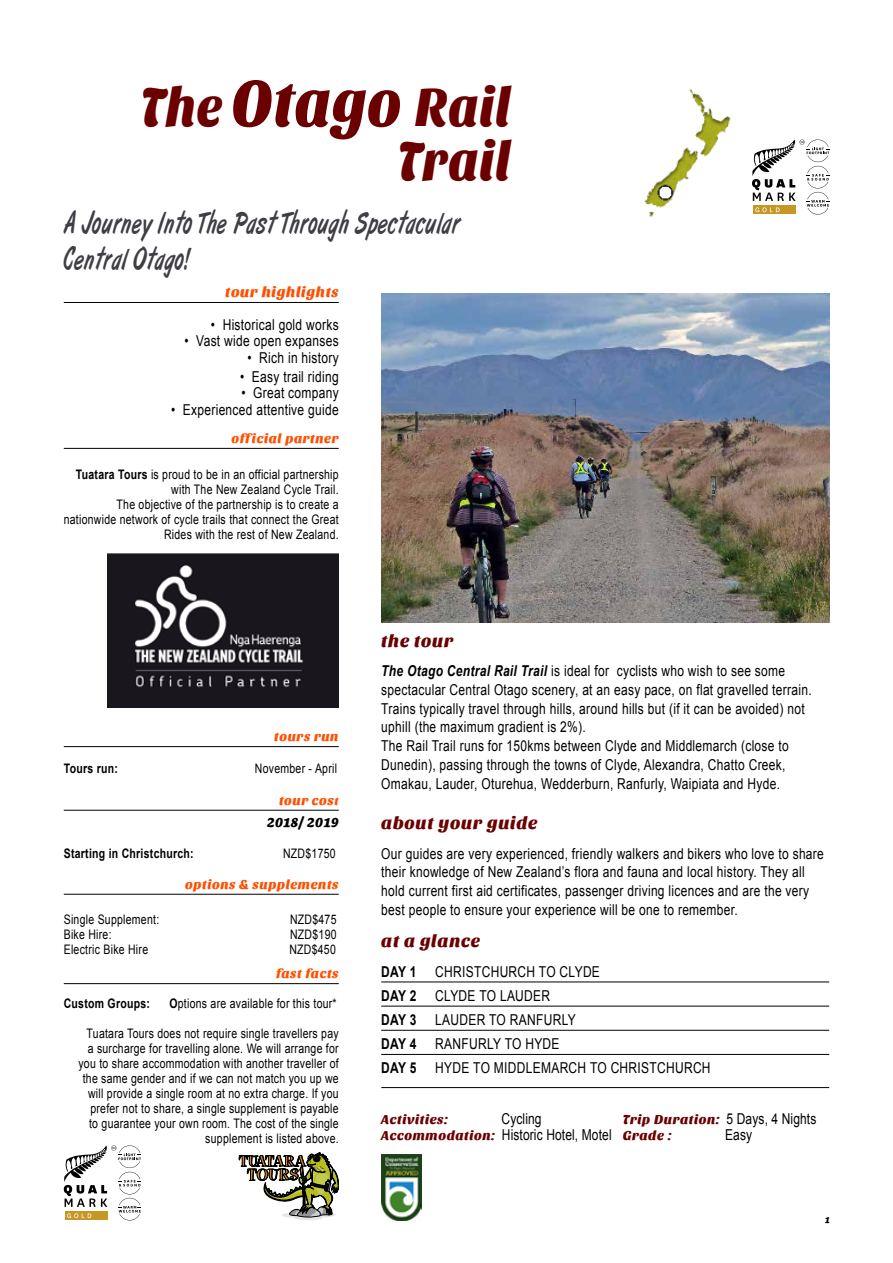
<style>
.page{position:relative;width:893px;height:1263px;background:#fff}
.page>*{position:absolute;margin:0;border:0;box-sizing:border-box;transform-origin:0 0}
.t1{font:56.25px/54px "Sansita One";color:#6b0000;text-align:right;scale:.88 1}
.t2{font:31.5px/36px "Art Brush";letter-spacing:.05em;color:#403d45;scale:.67 1}
.t3{font:18px "Sansita One";letter-spacing:.025em;color:#6b0000}
.t4{font:15px/18.8px "Arial";letter-spacing:.025em;color:#000;scale:.8 1}
.t5{font:700 15px "Arial";letter-spacing:-.02em;color:#000;scale:.8 1}
.t6{font:15px "Sansita One";letter-spacing:.025em;color:#ff4f00}
.t7{font:13.5px "Sansita One";letter-spacing:.025em;color:#ff4f00}
.t8{font:13.5px/16.2px "Sansita One";letter-spacing:.025em;color:#6b0000}
.t9{font:13.5px/21.6px "Sansita One";letter-spacing:.025em;color:#000;text-align:right}
.t10{font:13.2px/15px "Arial";letter-spacing:.025em;color:#000;text-align:right;scale:.8 1}
.t11{font:700 13.2px "Arial";letter-spacing:.025em;color:#000;scale:.8 1}
.t12{font:9px "Sansita One";color:#000}
.s1{font-size:67.5px}
.s2{font-weight:700}
.s3{color:#ff4f00}
.s4{font-size:12px;color:#ff4f00}
.s5{font-weight:700;font-style:italic}
.s6{font-family:"Sansita One";font-size:13.5px;color:#6b0000}
.s7{font-family:"Arial";font-size:15px;color:#000}
</style>
<div class="page">
<svg style="left:239px;top:1152px;width:100px;height:68px"></svg>
<img style="left:381px;top:1155px;width:41px;height:65px">
<svg style="left:64px;top:1145px;width:77px;height:75px"></svg>
<hr style="left:381px;top:982px;width:448px;height:1px;background:#000">
<hr style="left:381px;top:1006px;width:448px;height:1px;background:#000">
<hr style="left:381px;top:1030px;width:448px;height:1px;background:#000">
<hr style="left:381px;top:1054px;width:448px;height:1px;background:#000">
<hr style="left:381px;top:1087px;width:448px;height:1px;background:#000">
<hr style="left:64px;top:448px;width:275px;height:1px;background:#000">
<img style="left:108px;top:554px;width:231px;height:154px">
<hr style="left:64px;top:746px;width:275px;height:1px;background:#000">
<hr style="left:64px;top:810px;width:275px;height:1px;background:#000">
<hr style="left:64px;top:894px;width:275px;height:1px;background:#000">
<hr style="left:64px;top:983px;width:275px;height:1px;background:#000">
<img style="left:381px;top:293px;width:448px;height:330px">
<hr style="left:64px;top:302px;width:275px;height:1px;background:#000">
<img style="left:644px;top:89px;width:87px;height:128px">
<svg style="left:752px;top:140px;width:77px;height:75px"></svg>
<h1 class="t1" style="left:140px;top:81px;width:424px">The <span class="s1">Otago</span> Rail<br>Trail</h1>
<h2 class="t2" style="left:64px;top:206px;width:592px">A Journey Into The Past Through Spectacular<br>Central Otago!</h2>
<p class="t6" style="left:225px;top:284px;width:115px">tour highlights</p>
<p class="t4" style="left:211px;top:315px;width:161px">• Historical gold works</p>
<p class="t4" style="left:185px;top:332px;width:194px">• Vast wide open expanses</p>
<p class="t4" style="left:247px;top:348px;width:116px">• Rich in history</p>
<p class="t4" style="left:240px;top:367px;width:125px">• Easy trail riding</p>
<p class="t4" style="left:241px;top:384px;width:123px">• Great company</p>
<p class="t4" style="left:171px;top:400px;width:211px">• Experienced attentive guide</p>
<p class="t7" style="left:232px;top:431px;width:109px">official partner</p>
<p class="t10" style="left:64px;top:467px;width:345px"><span class="s2">Tuatara Tours</span> is proud to be in an official partnership with The New Zealand Cycle Trail.<br>The objective of the partnership is to create a nationwide network of cycle trails that connect the Great Rides with the rest of New Zealand.</p>
<p class="t7" style="left:274px;top:729px;width:66px">tours run</p>
<p class="t11" style="left:64px;top:759px;width:69px">Tours run:</p>
<p class="t10" style="left:255px;top:761px;width:104px">November - April</p>
<p class="t9" style="left:267px;top:790px;width:73px"><span class="s3">tour cos</span><span class="s4">t<br></span>2018/ 2019</p>
<p class="t11" style="left:64px;top:844px;width:164px">Starting in Christchurch:</p>
<p class="t10" style="left:283px;top:846px;width:67px">NZD$1750</p>
<p class="t7" style="left:185px;top:877px;width:155px">options &amp; supplements</p>
<p class="t10" style="left:64px;top:912px;width:121px">Single Supplement:</p>
<p class="t10" style="left:290px;top:912px;width:60px">NZD$475</p>
<p class="t10" style="left:64px;top:927px;width:61px">Bike Hire:</p>
<p class="t10" style="left:290px;top:927px;width:60px">NZD$190</p>
<p class="t10" style="left:64px;top:942px;width:107px">Electric Bike Hire</p>
<p class="t10" style="left:289px;top:942px;width:60px">NZD$450</p>
<p class="t7" style="left:276px;top:966px;width:64px">fast facts</p>
<p class="t11" style="left:64px;top:994px;width:109px">Custom Groups:</p>
<p class="t10" style="left:169px;top:996px;width:211px"><span class="s2">O</span>ptions are available for this tour*</p>
<p class="t10" style="left:78px;top:1026px;width:327px">Tuatara Tours does not require single travellers pay a surcharge for travelling alone. We will arrange for you to share accommodation with another traveller of the same gender and if we can not match you up we will provide a single room at no extra charge. If you prefer not to share, a single supplement is payable to guarantee your own room. The cost of the single supplement is listed above.</p>
<p class="t3" style="left:381px;top:630px;width:74px">the tour</p>
<p class="t4" style="left:381px;top:662px;width:540px"><span class="s5">The Otago Central Rail Trail</span> is ideal for cyclists who wish to see some spectacular Central Otago scenery, at an easy pace, on flat gravelled terrain.<br>Trains typically travel through hills, around hills but (if it can be avoided) not uphill (the maximum gradient is 2%).<br>The Rail Trail runs for 150kms between Clyde and Middlemarch (close to Dunedin), passing through the towns of Clyde, Alexandra, Chatto Creek, Omakau, Lauder, Oturehua, Wedderburn, Ranfurly, Waipiata and Hyde.</p>
<p class="t3" style="left:381px;top:813px;width:158px">about your guide</p>
<p class="t4" style="left:381px;top:844px;width:555px">Our guides are very experienced, friendly walkers and bikers who love to share their knowledge of New Zealand’s flora and fauna and local history. They all hold current first aid certificates, passenger driving licences and are the very best people to ensure your experience will be one to remember.</p>
<p class="t3" style="left:381px;top:931px;width:101px">at a glance</p>
<p class="t5" style="left:381px;top:961px;width:46px">DAY 1</p>
<p class="t4" style="left:435px;top:962px;width:207px">CHRISTCHURCH TO CLYDE</p>
<p class="t5" style="left:381px;top:986px;width:46px">DAY 2</p>
<p class="t4" style="left:435px;top:986px;width:145px">CLYDE TO LAUDER</p>
<p class="t5" style="left:381px;top:1010px;width:46px">DAY 3</p>
<p class="t4" style="left:435px;top:1010px;width:177px">LAUDER TO RANFURLY</p>
<p class="t5" style="left:381px;top:1034px;width:46px">DAY 4</p>
<p class="t4" style="left:435px;top:1035px;width:157px">RANFURLY TO HYDE</p>
<p class="t5" style="left:381px;top:1058px;width:46px">DAY 5</p>
<p class="t4" style="left:435px;top:1059px;width:346px">HYDE TO MIDDLEMARCH TO CHRISTCHURCH</p>
<p class="t4" style="left:381px;top:1110px;width:289px;line-height:16.2px;text-indent:120px">Cycling<br><span class="s6">Accommodation:</span> Historic Hotel, Motel</p>
<p class="t8" style="left:381px;top:1111px;width:68px">Activities:</p>
<p class="t8" style="left:623px;top:1111px;width:195px">Trip Duration: <span class="s7">5 Days, 4 Nights<br></span>Grade :</p>
<p class="t4" style="left:725px;top:1126px;width:35px">Easy</p>
<p class="t12" style="left:825px;top:1214px;width:6px">1</p>
</div>
